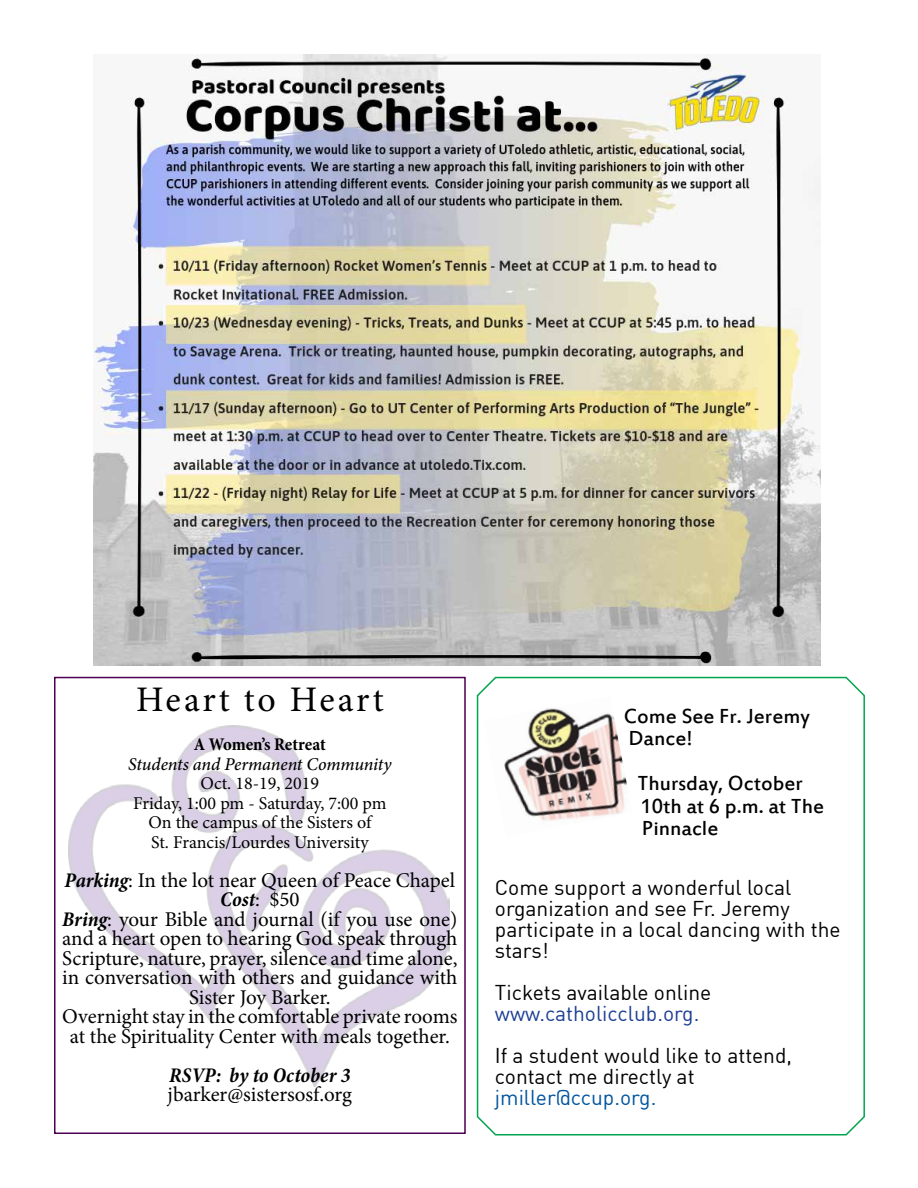
<style>
.page{position:relative;width:918px;height:1188px;background:#fff}
.page>*{position:absolute;margin:0;border:0;box-sizing:border-box;transform-origin:0 0}
.t1{font:36px "Minion Pro";letter-spacing:.075em;color:#000}
.t2{font:22.5px/22.5px "Estrangelo Edessa";color:#000}
.t3{font:21px/19.5px "Minion Pro";letter-spacing:-.005em;color:#000;text-align:center}
.t4{font:21px/21px "DIN";color:#000}
.t5{font:21px "DIN";color:#1c3e94}
.t6{font:21px "DIN";color:#00549e}
.t7{font:italic 700 condensed 21px "Minion Pro";color:#000}
.t8{font:18px/19.5px "Minion Pro";letter-spacing:-.005em;color:#000;text-align:center}
.t9{font:italic 500 18px "Minion Pro";letter-spacing:-.005em;color:#000}
.t10{font:700 condensed 18px "Minion Pro";letter-spacing:-.005em;color:#000}
.s1{font-weight:700;font-style:italic;font-stretch:condensed}
</style>
<div class="page">
<img style="left:68px;top:725px;width:381px;height:361px">
<svg style="left:476px;top:676px;width:389px;height:460px"></svg>
<img style="left:484px;top:696px;width:148px;height:141px">
<div style="left:54px;top:677px;width:412px;height:457px;border:2px solid #4e0053"></div>
<img style="left:93px;top:54px;width:727px;height:612px">
<h1 class="t1" style="left:136px;top:676px;width:249px">Heart to Heart</h1>
<p class="t10" style="left:194px;top:732px;width:133px">A Women’s Retreat</p>
<p class="t9" style="left:128px;top:752px;width:265px">Students and Permanent Community</p>
<p class="t8" style="left:133px;top:774px;width:255px">Oct. 18-19, 2019<br>Friday, 1:00 pm - Saturday, 7:00 pm<br>On the campus of the Sisters of<br>St. Francis/Lourdes University</p>
<p class="t3" style="left:62px;top:870px;width:397px"><span class="s1">Parking</span>: In the lot near Queen of Peace Chapel <span class="s1">Cost</span>: $50<br><span class="s1">Bring</span>: your Bible and journal (if you use one) and a heart open to hearing God speak through Scripture, nature, prayer, silence and time alone, in conversation with others and guidance with Sister Joy Barker.<br>Overnight stay in the comfortable private rooms at the Spirituality Center with meals together.</p>
<p class="t7" style="left:169px;top:1060px;width:183px">RSVP: by to October 3</p>
<p class="t3" style="left:168px;top:1085px;width:186px">jbarker@sistersosf.org</p>
<p class="t2" style="left:624px;top:706px;width:188px">Come See Fr. Jeremy<br>Dance!</p>
<p class="t2" style="left:637px;top:773px;width:188px">Thursday, October<br>10th at 6 p.m. at The<br>Pinnacle</p>
<p class="t4" style="left:495px;top:877px;width:347px">Come support a wonderful local organization and see Fr. Jeremy participate in a local dancing with the stars!</p>
<p class="t4" style="left:495px;top:982px;width:218px">Tickets available online</p>
<p class="t5" style="left:495px;top:1000px;width:206px">www.catholicclub.org.</p>
<p class="t4" style="left:495px;top:1045px;width:299px">If a student would like to attend, contact me directly at</p>
<p class="t6" style="left:495px;top:1084px;width:163px">jmiller@ccup.org.</p>
</div>
